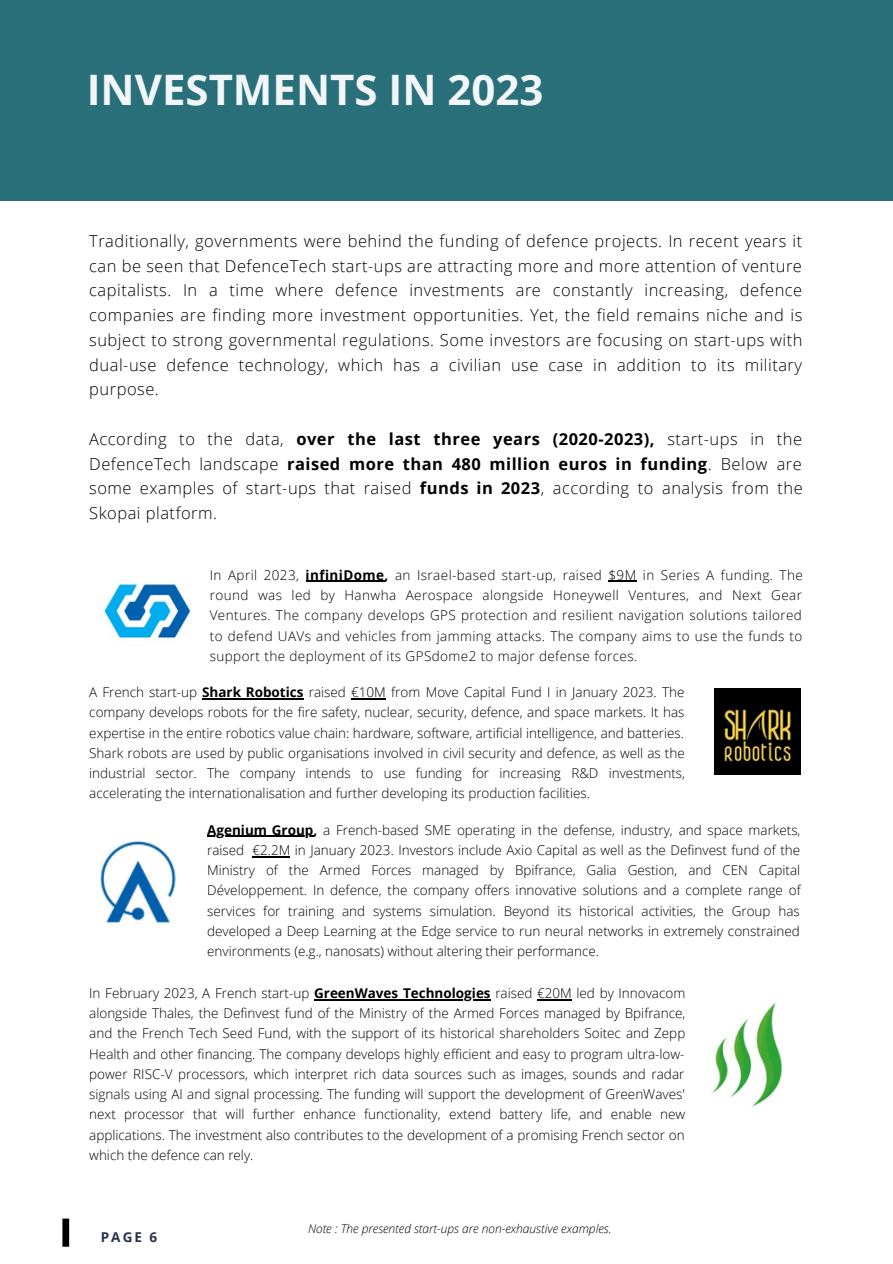
<style>
.page{position:relative;width:893px;height:1264px;background:#fff}
.page>*{position:absolute;margin:0;border:0;box-sizing:border-box;transform-origin:0 0}
.t1{font:700 42px "Open Sans";color:#f3f6f9}
.t2{font:300 16.5px/24.8px "Open Sans";letter-spacing:.03em;color:#000;text-align:justify}
.t3{font:300 13.5px/20.2px "Open Sans";color:#000;text-align:justify}
.t4{font:700 13.5px "Open Sans";color:#27324a}
.t5{font:italic 300 12px "Open Sans";color:#000}
.s1{font-weight:700}
</style>
<div class="page">
<div style="left:0;top:0;width:892px;height:200px;background:#29707a"></div>
<div style="left:62px;top:1218px;width:7px;height:28px;background:#000"></div>
<img style="left:104px;top:583px;width:86px;height:56px">
<img style="left:714px;top:689px;width:86px;height:85px">
<img style="left:100px;top:841px;width:76px;height:83px">
<img style="left:711px;top:1002px;width:72px;height:105px">
<hr style="left:305px;top:581px;width:79px;height:1px;background:#000">
<svg style="left:608px;top:581px;width:28px;height:1px"></svg>
<hr style="left:202px;top:698px;width:101px;height:1px;background:#000">
<hr style="left:351px;top:698px;width:35px;height:1px;background:#000">
<hr style="left:207px;top:835px;width:106px;height:2px;background:#000">
<hr style="left:252px;top:856px;width:38px;height:1px;background:#000">
<hr style="left:314px;top:999px;width:176px;height:1px;background:#000">
<hr style="left:537px;top:999px;width:35px;height:1px;background:#000">
<p class="t1" style="left:87px;top:60px;width:458px">INVESTMENTS IN 2023</p>
<p class="t2" style="left:89px;top:228px;width:714px">Traditionally, governments were behind the funding of defence projects. In recent years it can be seen that DefenceTech start-ups are attracting more and more attention of venture capitalists. In a time where defence investments are constantly increasing, defence companies are finding more investment opportunities. Yet, the field remains niche and is subject to strong governmental regulations. Some investors are focusing on start-ups with dual-use defence technology, which has a civilian use case in addition to its military purpose.</p>
<p class="t2" style="left:89px;top:426px;width:715px">According to the data, <span class="s1">over the last three years (2020-2023),</span> start-ups in the DefenceTech landscape <span class="s1">raised more than 480 million euros in funding</span>. Below are some examples of start-ups that raised <span class="s1">funds in 2023</span>, according to analysis from the Skopai platform.</p>
<p class="t3" style="left:210px;top:564px;width:594px">In April 2023, <span class="s1">infiniDome,</span> an Israel-based start-up, raised $9M in Series A funding. The round was led by Hanwha Aerospace alongside Honeywell Ventures, and Next Gear Ventures. The company develops GPS protection and resilient navigation solutions tailored to defend UAVs and vehicles from jamming attacks. The company aims to use the funds to support the deployment of its GPSdome2 to major defense forces.</p>
<p class="t3" style="left:89px;top:682px;width:597px">A French start-up <span class="s1">Shark Robotics</span> raised €10M from Move Capital Fund I in January 2023. The company develops robots for the fire safety, nuclear, security, defence, and space markets. It has expertise in the entire robotics value chain: hardware, software, artificial intelligence, and batteries.<br>Shark robots are used by public organisations involved in civil security and defence, as well as the industrial sector. The company intends to use funding for increasing R&amp;D investments, accelerating the internationalisation and further developing its production facilities.</p>
<p class="t3" style="left:207px;top:819px;width:595px"><span class="s1">Agenium Group,</span> a French-based SME operating in the defense, industry, and space markets, raised €2.2M in January 2023. Investors include Axio Capital as well as the Definvest fund of the Ministry of the Armed Forces managed by Bpifrance, Galia Gestion, and CEN Capital Développement. In defence, the company offers innovative solutions and a complete range of services for training and systems simulation. Beyond its historical activities, the Group has developed a Deep Learning at the Edge service to run neural networks in extremely constrained environments (e.g., nanosats) without altering their performance.</p>
<p class="t3" style="left:89px;top:982px;width:597px">In February 2023, A French start-up <span class="s1">GreenWaves Technologies</span> raised €20M led by Innovacom alongside Thales, the Definvest fund of the Ministry of the Armed Forces managed by Bpifrance, and the French Tech Seed Fund, with the support of its historical shareholders Soitec and Zepp Health and other financing. The company develops highly efficient and easy to program ultra-low&shy;power RISC-V processors, which interpret rich data sources such as images, sounds and radar signals using AI and signal processing. The funding will support the development of GreenWaves' next processor that will further enhance functionality, extend battery life, and enable new applications. The investment also contributes to the development of a promising French sector on which the defence can rely.</p>
<p class="t4" style="left:101px;top:1227px;width:58px">PAGE 6</p>
<p class="t5" style="left:308px;top:1219px;width:305px">Note : The presented start-ups are non-exhaustive examples.</p>
</div>
